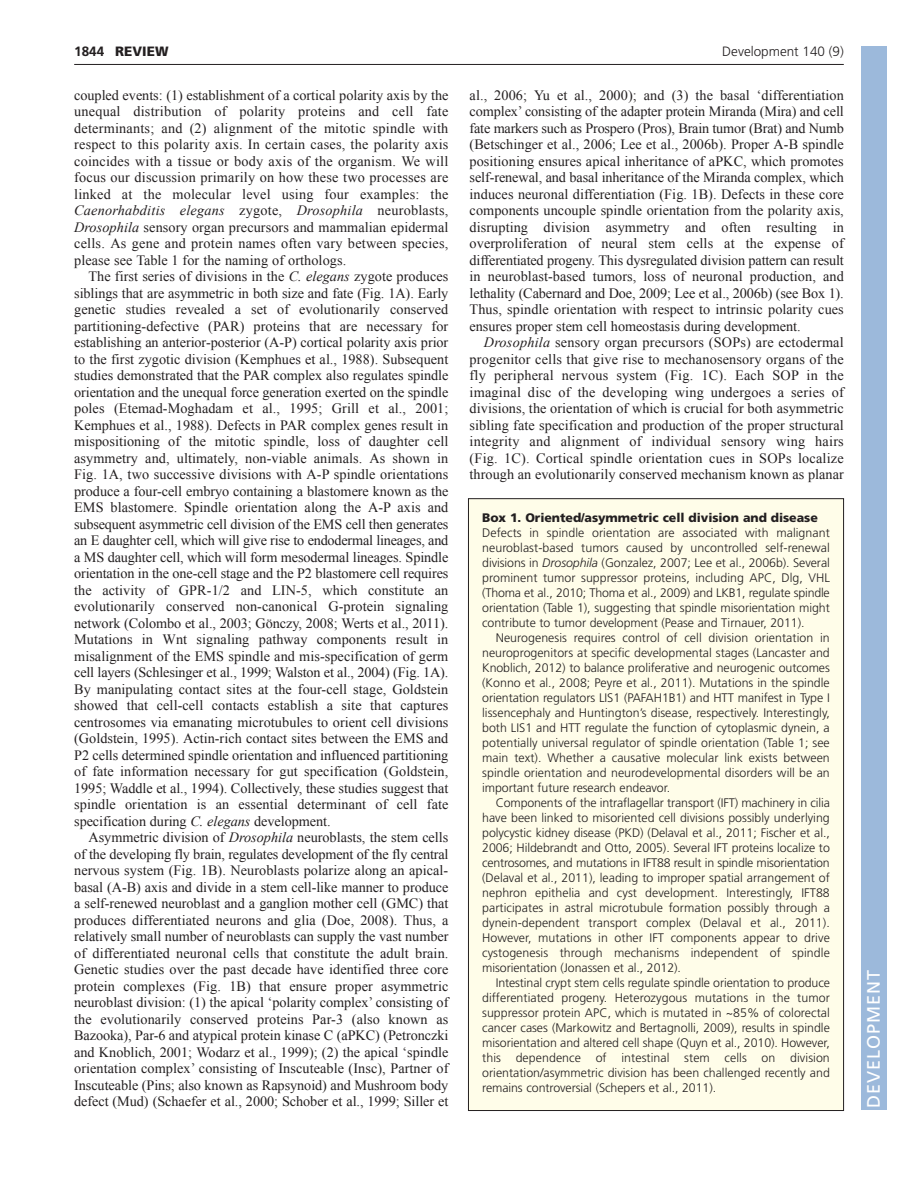
<style>
.page{position:relative;width:918px;height:1188px;background:#fff}
.page>*{position:absolute;margin:0;border:0;box-sizing:border-box;transform-origin:0 0}
.t1{font:18px "Frutiger LT Std";letter-spacing:.055em;color:#fff}
.t2{font:14.25px/16.5px "Times New Roman";letter-spacing:-.005em;color:#231f20;text-align:justify}
.t3{font:300 13.5px "Frutiger";color:#231f20}
.t4{font:900 13.5px "Frutiger LT Std";color:#231f20}
.t5{font:700 13.5px "Frutiger LT Std";color:#231f20}
.t6{font:300 12.3px/15px "Frutiger";letter-spacing:-.005em;color:#231f20;text-align:justify}
.t7{font:900 12.3px "Frutiger LT Std";letter-spacing:-.005em;color:#231f20}
.s1{font-style:italic}
</style>
<div class="page">
<hr style="left:74px;top:64px;width:770px;height:1px;background:#231f20">
<div style="left:468px;top:499px;width:376px;height:612px;background:#fffde9"></div>
<div style="left:861px;top:46px;width:25px;height:1064px;background:#9cb9db"></div>
<p class="t4" style="left:115px;top:46px;width:55px">REVIEW</p>
<p class="t3" style="left:722px;top:46px;width:123px">Development 140 (9)</p>
<p class="t5" style="left:74px;top:45px;width:32px">1844</p>
<p class="t2" style="left:74px;top:87px;width:376px">coupled events: (1) establishment of a cortical polarity axis by the unequal distribution of polarity proteins and cell fate determinants; and (2) alignment of the mitotic spindle with respect to this polarity axis. In certain cases, the polarity axis coincides with a tissue or body axis of the organism. We will focus our discussion primarily on how these two processes are linked at the molecular level using four examples: the <span class="s1">Caenorhabditis elegans</span> zygote, <span class="s1">Drosophila</span> neuroblasts, <span class="s1">Drosophila</span> sensory organ precursors and mammalian epidermal cells. As gene and protein names often vary between species, please see Table 1 for the naming of orthologs.</p>
<p class="t2" style="left:74px;top:268px;width:376px;text-indent:14px">The first series of divisions in the <span class="s1">C. elegans</span> zygote produces siblings that are asymmetric in both size and fate (Fig. 1A). Early genetic studies revealed a set of evolutionarily conserved partitioning-defective (PAR) proteins that are necessary for establishing an anterior-posterior (A-P) cortical polarity axis prior to the first zygotic division (Kemphues et al., 1988). Subsequent studies demonstrated that the PAR complex also regulates spindle orientation and the unequal force generation exerted on the spindle poles (Etemad-Moghadam et al., 1995; Grill et al., 2001; Kemphues et al., 1988). Defects in PAR complex genes result in mispositioning of the mitotic spindle, loss of daughter cell asymmetry and, ultimately, non-viable animals. As shown in Fig. 1A, two successive divisions with A-P spindle orientations produce a four-cell embryo containing a blastomere known as the EMS blastomere. Spindle orientation along the A-P axis and subsequent asymmetric cell division of the EMS cell then generates an E daughter cell, which will give rise to endodermal lineages, and a MS daughter cell, which will form mesodermal lineages. Spindle orientation in the one-cell stage and the P2 blastomere cell requires the activity of GPR-1/2 and LIN-5, which constitute an evolutionarily conserved non-canonical G-protein signaling network (Colombo et al., 2003; Gönczy, 2008; Werts et al., 2011).<br>Mutations in Wnt signaling pathway components result in misalignment of the EMS spindle and mis-specification of germ cell layers (Schlesinger et al., 1999; Walston et al., 2004) (Fig. 1A).<br>By manipulating contact sites at the four-cell stage, Goldstein showed that cell-cell contacts establish a site that captures centrosomes via emanating microtubules to orient cell divisions (Goldstein, 1995). Actin-rich contact sites between the EMS and P2 cells determined spindle orientation and influenced partitioning of fate information necessary for gut specification (Goldstein, 1995; Waddle et al., 1994). Collectively, these studies suggest that spindle orientation is an essential determinant of cell fate specification during <span class="s1">C. elegans</span> development.</p>
<p class="t2" style="left:74px;top:829px;width:376px;text-indent:14px">Asymmetric division of <span class="s1">Drosophila</span> neuroblasts, the stem cells of the developing fly brain, regulates development of the fly central nervous system (Fig. 1B). Neuroblasts polarize along an apical&shy;basal (A-B) axis and divide in a stem cell-like manner to produce a self-renewed neuroblast and a ganglion mother cell (GMC) that produces differentiated neurons and glia (Doe, 2008). Thus, a relatively small number of neuroblasts can supply the vast number of differentiated neuronal cells that constitute the adult brain.<br>Genetic studies over the past decade have identified three core protein complexes (Fig. 1B) that ensure proper asymmetric neuroblast division: (1) the apical ‘polarity complex’ consisting of the evolutionarily conserved proteins Par-3 (also known as Bazooka), Par-6 and atypical protein kinase C (aPKC) (Petronczki and Knoblich, 2001; Wodarz et al., 1999); (2) the apical ‘spindle orientation complex’ consisting of Inscuteable (Insc), Partner of Inscuteable (Pins; also known as Rapsynoid) and Mushroom body defect (Mud) (Schaefer et al., 2000; Schober et al., 1999; Siller et</p>
<p class="t2" style="left:470px;top:87px;width:376px">al., 2006; Yu et al., 2000); and (3) the basal ‘differentiation complex’ consisting of the adapter protein Miranda (Mira) and cell fate markers such as Prospero (Pros), Brain tumor (Brat) and Numb (Betschinger et al., 2006; Lee et al., 2006b). Proper A-B spindle positioning ensures apical inheritance of aPKC, which promotes self-renewal, and basal inheritance of the Miranda complex, which induces neuronal differentiation (Fig. 1B). Defects in these core components uncouple spindle orientation from the polarity axis, disrupting division asymmetry and often resulting in overproliferation of neural stem cells at the expense of differentiated progeny. This dysregulated division pattern can result in neuroblast-based tumors, loss of neuronal production, and lethality (Cabernard and Doe, 2009; Lee et al., 2006b) (see Box 1).<br>Thus, spindle orientation with respect to intrinsic polarity cues ensures proper stem cell homeostasis during development.</p>
<p class="t2" style="left:470px;top:334px;width:376px;text-indent:14px"><span class="s1">Drosophila</span> sensory organ precursors (SOPs) are ectodermal progenitor cells that give rise to mechanosensory organs of the fly peripheral nervous system (Fig. 1C). Each SOP in the imaginal disc of the developing wing undergoes a series of divisions, the orientation of which is crucial for both asymmetric sibling fate specification and production of the proper structural integrity and alignment of individual sensory wing hairs (Fig. 1C). Cortical spindle orientation cues in SOPs localize through an evolutionarily conserved mechanism known as planar</p>
<p class="t7" style="left:482px;top:512px;width:337px">Box 1. Oriented/asymmetric cell division and disease</p>
<p class="t6" style="left:482px;top:526px;width:349px">Defects in spindle orientation are associated with malignant neuroblast-based tumors caused by uncontrolled self-renewal divisions in <span class="s1">Drosophila</span> (Gonzalez, 2007; Lee et al., 2006b). Several prominent tumor suppressor proteins, including APC, Dlg, VHL (Thoma et al., 2010; Thoma et al., 2009) and LKB1, regulate spindle orientation (Table 1), suggesting that spindle misorientation might contribute to tumor development (Pease and Tirnauer, 2011).</p>
<p class="t6" style="left:482px;top:631px;width:349px;text-indent:14px">Neurogenesis requires control of cell division orientation in neuroprogenitors at specific developmental stages (Lancaster and Knoblich, 2012) to balance proliferative and neurogenic outcomes (Konno et al., 2008; Peyre et al., 2011). Mutations in the spindle orientation regulators LIS1 (PAFAH1B1) and HTT manifest in Type I lissencephaly and Huntington’s disease, respectively. Interestingly, both LIS1 and HTT regulate the function of cytoplasmic dynein, a potentially universal regulator of spindle orientation (Table 1; see main text). Whether a causative molecular link exists between spindle orientation and neurodevelopmental disorders will be an important future research endeavor.</p>
<p class="t6" style="left:482px;top:796px;width:349px;text-indent:14px">Components of the intraflagellar transport (IFT) machinery in cilia have been linked to misoriented cell divisions possibly underlying polycystic kidney disease (PKD) (Delaval et al., 2011; Fischer et al., 2006; Hildebrandt and Otto, 2005). Several IFT proteins localize to centrosomes, and mutations in IFT88 result in spindle misorientation (Delaval et al., 2011), leading to improper spatial arrangement of nephron epithelia and cyst development. Interestingly, IFT88 participates in astral microtubule formation possibly through a dynein-dependent transport complex (Delaval et al., 2011).<br>However, mutations in other IFT components appear to drive cystogenesis through mechanisms independent of spindle misorientation (Jonassen et al., 2012).</p>
<p class="t6" style="left:482px;top:976px;width:349px;text-indent:14px">Intestinal crypt stem cells regulate spindle orientation to produce differentiated progeny. Heterozygous mutations in the tumor suppressor protein APC, which is mutated in ~85% of colorectal cancer cases (Markowitz and Bertagnolli, 2009), results in spindle misorientation and altered cell shape (Quyn et al., 2010). However, this dependence of intestinal stem cells on division orientation/asymmetric division has been challenged recently and remains controversial (Schepers et al., 2011).</p>
<p class="t1" style="left:863px;top:1108px;width:140px;rotate:-90deg">DEVELOPMENT</p>
</div>
